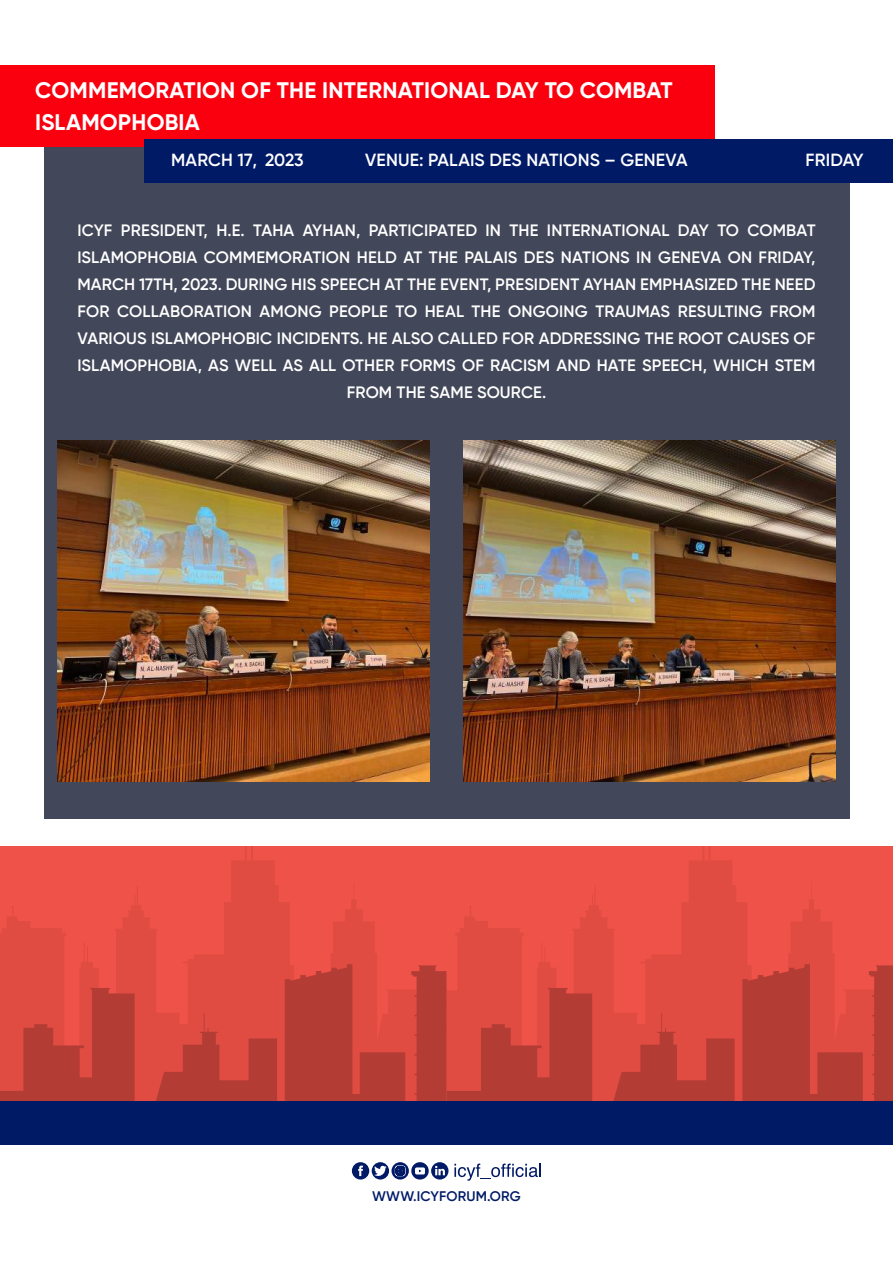
<style>
.page{position:relative;width:893px;height:1263px;background:#fff}
.page>*{position:absolute;margin:0;border:0;box-sizing:border-box;transform-origin:0 0}
.t1{font:700 22.5px/31.5px "Gilroy";letter-spacing:.01em;color:#fff}
.t2{font:600 17.55px "Gilroy";letter-spacing:.01em;color:#fff}
.t3{font:600 16.5px/27px "Gilroy";letter-spacing:.01em;color:#fff;text-align:center}
.t4{font:600 13.95px "Gilroy";letter-spacing:.01em;color:#011a66}
</style>
<div class="page">
<div style="left:44px;top:140px;width:805px;height:679px;background:#424759"></div>
<svg style="left:446px;top:846px;width:447px;height:118px;fill:#ef5248"></svg>
<svg style="left:446px;top:964px;width:447px;height:137px"></svg>
<svg style="left:0;top:846px;width:446px;height:118px;fill:#ef5248"></svg>
<svg style="left:0;top:964px;width:446px;height:137px"></svg>
<div style="left:0;top:1101px;width:893px;height:43px;background:#011a66"></div>
<img style="left:58px;top:440px;width:371px;height:342px">
<img style="left:464px;top:440px;width:371px;height:342px">
<svg style="left:454px;top:1163px;width:87px;height:18px"></svg>
<svg style="left:352px;top:1162px;width:96px;height:17px"></svg>
<div style="left:0;top:66px;width:715px;height:81px;background:#fa000f"></div>
<div style="left:145px;top:140px;width:748px;height:43px;background:#011a66"></div>
<h1 class="t1" style="left:35px;top:74px;width:639px">COMMEMORATION OF THE INTERNATIONAL DAY TO COMBAT<br>ISLAMOPHOBIA</h1>
<p class="t2" style="left:171px;top:149px;width:134px">MARCH 17, 2023</p>
<p class="t2" style="left:365px;top:149px;width:324px">VENUE: PALAIS DES NATIONS – GENEVA</p>
<p class="t2" style="left:806px;top:149px;width:60px">FRIDAY</p>
<p class="t3" style="left:77px;top:217px;width:740px">ICYF PRESIDENT, H.E. TAHA AYHAN, PARTICIPATED IN THE INTERNATIONAL DAY TO COMBAT ISLAMOPHOBIA COMMEMORATION HELD AT THE PALAIS DES NATIONS IN GENEVA ON FRIDAY, MARCH 17TH, 2023. DURING HIS SPEECH AT THE EVENT, PRESIDENT AYHAN EMPHASIZED THE NEED FOR COLLABORATION AMONG PEOPLE TO HEAL THE ONGOING TRAUMAS RESULTING FROM VARIOUS ISLAMOPHOBIC INCIDENTS. HE ALSO CALLED FOR ADDRESSING THE ROOT CAUSES OF ISLAMOPHOBIA, AS WELL AS ALL OTHER FORMS OF RACISM AND HATE SPEECH, WHICH STEM FROM THE SAME SOURCE.</p>
<p class="t4" style="left:372px;top:1187px;width:150px">WWW.ICYFORUM.ORG</p>
</div>
